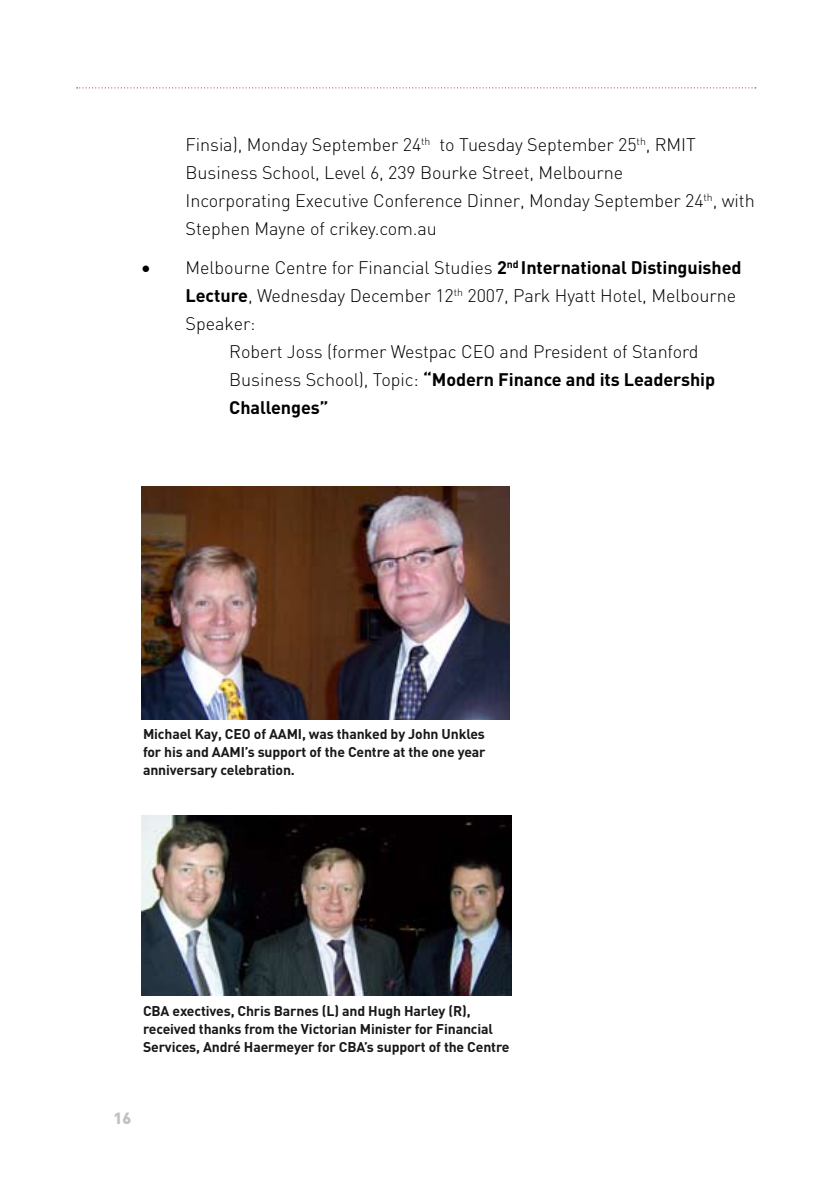
<style>
.page{position:relative;width:840px;height:1191px;background:#fff}
.page>*{position:absolute;margin:0;border:0;box-sizing:border-box;transform-origin:0 0}
.t1{font:300 18px/28px "DIN";letter-spacing:-.005em;color:#000}
.t2{font:700 18px "DIN";letter-spacing:-.005em;color:#000}
.t3{font:900 16px "DIN";color:#c1c1c1}
.t4{font:700 14px/18px "DIN";letter-spacing:-.01em;color:#1a171b;text-align:justify}
.s1{font-weight:700}
.s2{font-weight:300}
</style>
<div class="page">
<svg style="left:77px;top:87px;width:678px;height:1px"></svg>
<img style="left:142px;top:486px;width:367px;height:233px">
<img style="left:142px;top:815px;width:369px;height:180px">
<p class="t1" style="left:185px;top:130px;width:570px">Finsia), Monday September 24<sup>th</sup> to Tuesday September 25<sup>th</sup>, RMIT Business School, Level 6, 239 Bourke Street, Melbourne<br>Incorporating Executive Conference Dinner, Monday September 24<sup>th</sup>, with Stephen Mayne of crikey.com.au</p>
<p class="t1" style="left:142px;top:253px;width:601px">• Melbourne Centre for Financial Studies <span class="s1">2</span><sup>nd</sup> <span class="s1">International Distinguished</span></p>
<p class="t1" style="left:185px;top:281px;width:551px"><span class="s1">Lecture</span>, Wednesday December 12<sup>th</sup> 2007, Park Hyatt Hotel, Melbourne</p>
<p class="t1" style="left:185px;top:309px;width:71px">Speaker:</p>
<p class="t1" style="left:229px;top:337px;width:470px">Robert Joss (former Westpac CEO and President of Stanford</p>
<p class="t2" style="left:229px;top:368px;width:487px"><span class="s2">Business School), Topic:</span> “Modern Finance and its Leadership</p>
<p class="t2" style="left:229px;top:396px;width:101px">Challenges”</p>
<p class="t4" style="left:143px;top:724px;width:344px">Michael Kay, CEO of AAMI , was thanked by John Unkles for his and AAMI ’s support of the Centre at the one year anniversary celebration.</p>
<p class="t4" style="left:143px;top:1001px;width:368px;text-align:left">CBA exectives, Chris Barnes (L) and H ugh Harley (R), received thanks from the Victorian Minister for Financial<br>Services, André Haermeyer for CBA’s support of the Centre</p>
<p class="t3" style="left:113px;top:1107px;width:9px">16</p>
</div>
